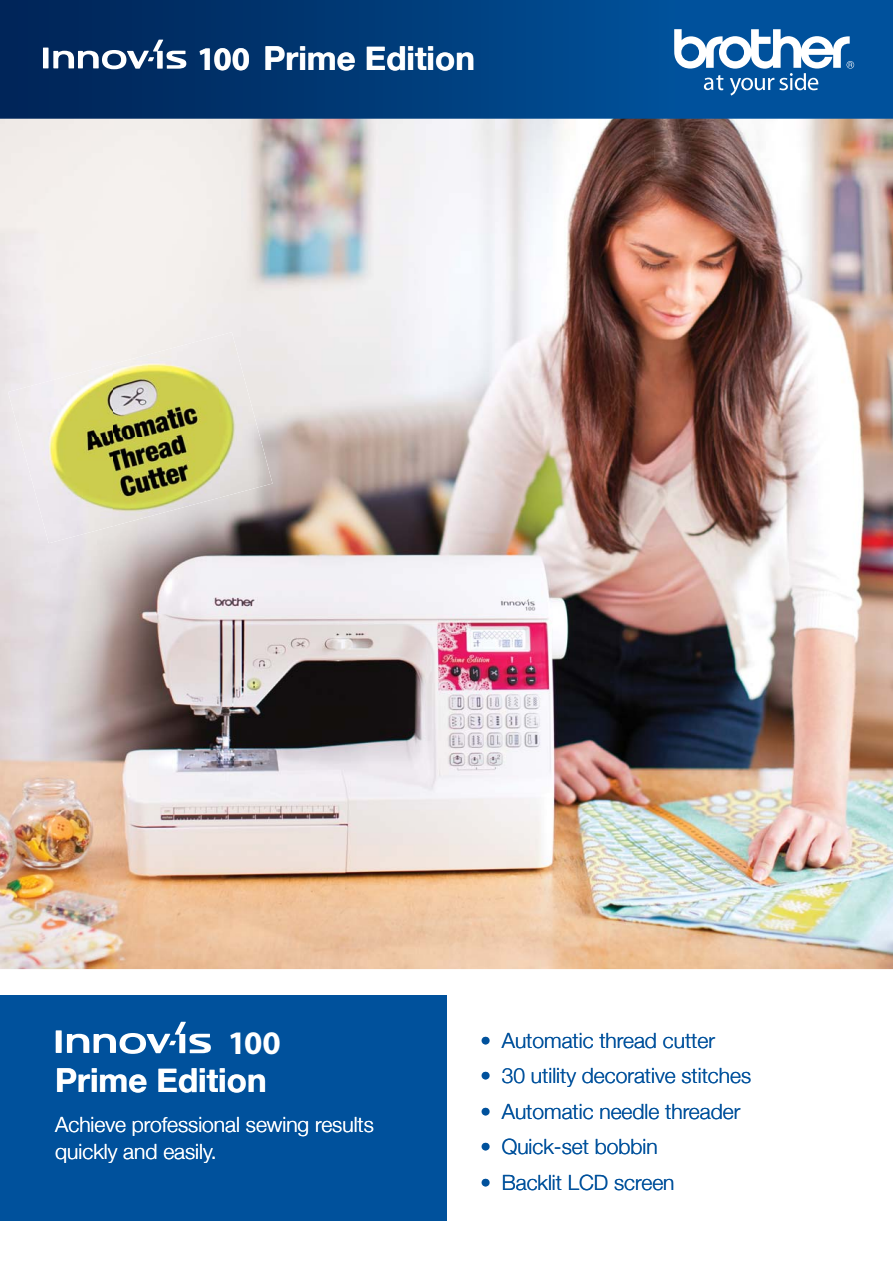
<style>
.page{position:relative;width:893px;height:1263px;background:#fff}
.page>*{position:absolute;margin:0;border:0;box-sizing:border-box;transform-origin:0 0}
.t1{font:700 33px "Helvetica Neue";color:#fff}
.t2{font:700 33px "Myriad Pro";color:#fff}
.t3{font:300 21px "Helvetica Neue";color:#00519c}
.t4{font:300 21px/27px "Helvetica Neue";color:#fff}
.s1{font-family:"Myriad Pro"}
</style>
<div class="page">
<div style="left:0;top:0;width:893px;height:119px;background:#00519c"></div>
<div style="left:0;top:0;width:674px;height:119px;background:linear-gradient(to right,#002253,#005098)"></div>
<svg style="left:674px;top:29px;width:180px;height:66px"></svg>
<img style="left:0;top:119px;width:893px;height:850px">
<div style="left:43px;top:48px;width:6px;height:20px;background:#fff"></div>
<svg style="left:53px;top:40px;width:133px;height:29px;background:#526e92"></svg>
<div style="left:0;top:995px;width:446px;height:225px;background:#00519c"></div>
<div style="left:56px;top:1030px;width:6px;height:23px;background:#fff"></div>
<svg style="left:67px;top:1022px;width:144px;height:32px"></svg>
<img style="left:8px;top:363px;width:106px;height:75px">
<img style="left:114px;top:332px;width:106px;height:195px">
<img style="left:219px;top:332px;width:54px;height:167px">
<img style="left:19px;top:438px;width:95px;height:105px">
<h1 class="t1" style="left:197px;top:37px;width:279px"><span class="s1">100</span> Prime Edition</h1>
<h1 class="t2" style="left:228px;top:1031px;width:54px">100</h1>
<p class="t3" style="left:480px;top:1027px;width:236px">• Automatic thread cutter</p>
<p class="t3" style="left:480px;top:1063px;width:272px">• 30 utility decorative stitches</p>
<p class="t3" style="left:480px;top:1098px;width:261px">• Automatic needle threader</p>
<p class="t3" style="left:480px;top:1134px;width:179px">• Quick-set bobbin</p>
<p class="t3" style="left:480px;top:1169px;width:195px">• Backlit LCD screen</p>
<h1 class="t1" style="left:55px;top:1059px;width:213px">Prime Edition</h1>
<p class="t4" style="left:55px;top:1111px;width:320px">Achieve professional sewing results quickly and easily.</p>
</div>
